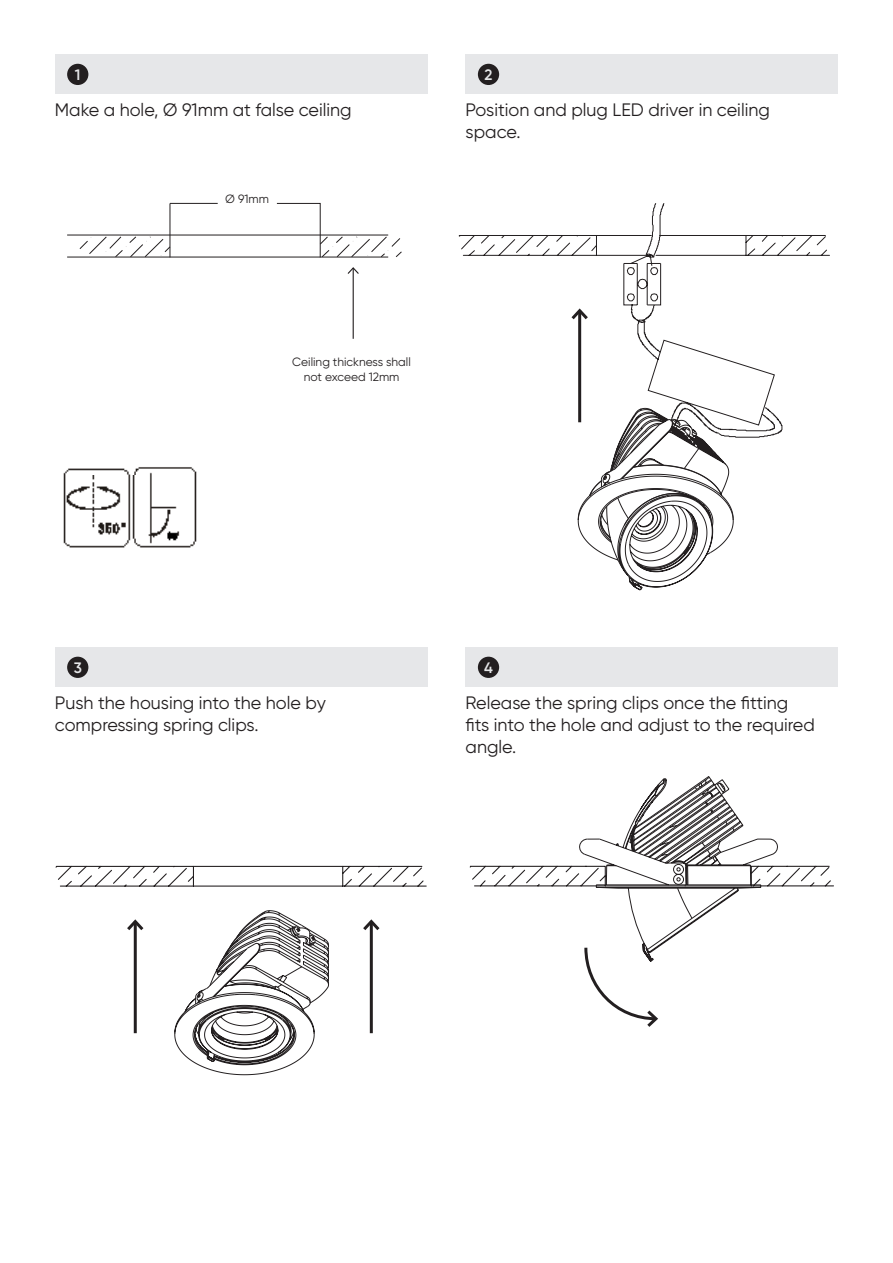
<style>
.page{position:relative;width:893px;height:1263px;background:#fff}
.page>*{position:absolute;margin:0;border:0;box-sizing:border-box;transform-origin:0 0}
.t1{font:18px/21.6px "Gilroy";color:#231f20}
.t2{font:600 15.15px "Gilroy";color:#e6e7e9}
.t3{font:12px/14.4px "Gilroy";color:#231f20;text-align:center}
</style>
<div class="page">
<div style="left:55px;top:54px;width:372px;height:40px;background:#e6e7e9"></div>
<div style="left:55px;top:647px;width:372px;height:39px;background:#e6e7e9"></div>
<div style="left:466px;top:54px;width:372px;height:40px;background:#e6e7e9"></div>
<div style="left:466px;top:647px;width:372px;height:39px;background:#e6e7e9"></div>
<div style="left:67px;top:64px;width:21px;height:21px;background:#231f20;border-radius:50%"></div>
<div style="left:67px;top:657px;width:21px;height:21px;background:#231f20;border-radius:50%"></div>
<div style="left:478px;top:64px;width:21px;height:21px;background:#231f20;border-radius:50%"></div>
<div style="left:478px;top:657px;width:21px;height:21px;background:#231f20;border-radius:50%"></div>
<svg style="left:79px;top:203px;width:323px;height:55px"></svg>
<hr style="left:170px;top:203px;width:48px;height:1px;background:#231f20">
<img style="left:63px;top:467px;width:134px;height:81px">
<hr style="left:67px;top:235px;width:321px;height:1px;background:#231f20">
<hr style="left:67px;top:257px;width:321px;height:1px;background:#231f20">
<hr style="left:353px;top:268px;width:1px;height:71px;background:#231f20">
<svg style="left:347px;top:267px;width:12px;height:8px"></svg>
<hr style="left:134px;top:921px;width:3px;height:112px;background:#231f20">
<svg style="left:127px;top:919px;width:17px;height:14px"></svg>
<hr style="left:370px;top:921px;width:3px;height:112px;background:#231f20">
<svg style="left:363px;top:919px;width:17px;height:14px"></svg>
<svg style="left:55px;top:865px;width:372px;height:22px"></svg>
<svg style="left:174px;top:910px;width:155px;height:165px"></svg>
<svg style="left:458px;top:203px;width:372px;height:388px"></svg>
<svg style="left:469px;top:776px;width:365px;height:251px"></svg>
<p class="t2" style="left:75px;top:65px;width:7px">1</p>
<p class="t1" style="left:55px;top:99px;width:298px">Make a hole, Ø 91mm at false ceiling</p>
<p class="t3" style="left:225px;top:191px;width:45px">Ø 91mm</p>
<p class="t2" style="left:484px;top:65px;width:9px">2</p>
<p class="t1" style="left:466px;top:99px;width:306px">Position and plug LED driver in ceiling space.</p>
<p class="t3" style="left:292px;top:355px;width:120px">Ceiling thickness shall not exceed 12mm</p>
<p class="t2" style="left:74px;top:658px;width:10px">3</p>
<p class="t1" style="left:55px;top:692px;width:272px">Push the housing into the hole by compressing spring clips.</p>
<p class="t2" style="left:484px;top:658px;width:10px">4</p>
<p class="t1" style="left:466px;top:692px;width:351px">Release the spring clips once the fitting fits into the hole and adjust to the required angle.</p>
</div>
